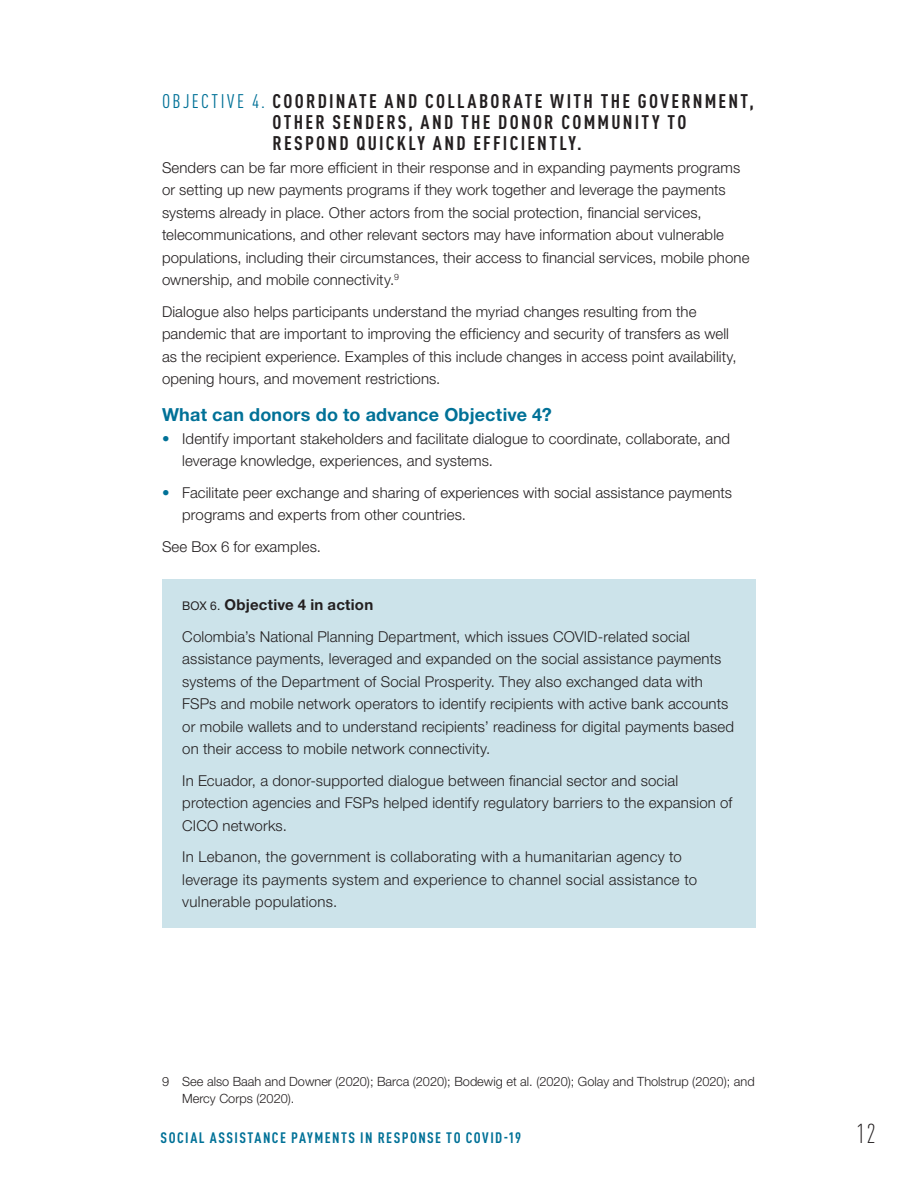
<style>
.page{position:relative;width:918px;height:1188px;background:#fff}
.page>*{position:absolute;margin:0;border:0;box-sizing:border-box;transform-origin:0 0}
.t1{font:300 condensed 27px "DIN Pro";color:#231f20}
.B_Head_with_Objectiv{font:700 condensed 19.5px/21px "DIN Pro";letter-spacing:.115em;color:#231f20}
.C_Head{font:700 18px "Helvetica Neue LT Std";letter-spacing:.01em;color:#007197}
.Body{font:300 15px/22.5px "Helvetica Neue LT Std";letter-spacing:.005em;color:#231f20}
.Box_Body{font:300 15px/22.5px "Helvetica Neue LT Std";letter-spacing:.01em;color:#231f20}
.t2{font:700 condensed 15px "DIN Pro";letter-spacing:.095em;color:#007197}
.Box_Title{font:700 15px "Helvetica Neue LT Std";letter-spacing:.015em;color:#231f20}
.Footnote{font:300 12.75px/16.5px "Helvetica Neue LT Std";color:#231f20}
.s1{font-weight:400;color:#007197}
.s2{color:#007197}
.s3{font-weight:400;font-size:12px}
</style>
<div class="page">
<div style="left:162px;top:579px;width:594px;height:349px;background:#cce3ea"></div>
<p class="B_Head_with_Objectiv" style="left:273px;top:89px;width:483px;text-indent:-110px"><span class="s1">OBJECTIVE 4.</span> COORDINATE AND COLLABORATE WITH THE GOVERNMENT,<br>OTHER SENDERS, AND THE DONOR COMMUNITY TO<br>RESPOND QUICKLY AND EFFICIENTLY.</p>
<p class="Body" style="left:162px;top:156px;width:589px">Senders can be far more efficient in their response and in expanding payments programs or setting up new payments programs if they work together and leverage the payments systems already in place. Other actors from the social protection, financial services, telecommunications, and other relevant sectors may have information about vulnerable populations, including their circumstances, their access to financial services, mobile phone ownership, and mobile connectivity.<sup>9</sup></p>
<p class="Body" style="left:162px;top:300px;width:576px">Dialogue also helps participants understand the myriad changes resulting from the pandemic that are important to improving the efficiency and security of transfers as well as the recipient experience. Examples of this include changes in access point availability, opening hours, and movement restrictions.</p>
<p class="C_Head" style="left:162px;top:404px;width:391px">What can donors do to advance Objective 4?</p>
<p class="Body" style="left:182px;top:427px;width:549px;text-indent:-20px"><span class="s2">•</span> Identify important stakeholders and facilitate dialogue to coordinate, collaborate, and leverage knowledge, experiences, and systems.</p>
<p class="Body" style="left:182px;top:481px;width:551px;text-indent:-20px"><span class="s2">•</span> Facilitate peer exchange and sharing of experiences with social assistance payments programs and experts from other countries.</p>
<p class="Body" style="left:162px;top:535px;width:161px">See Box 6 for examples.</p>
<p class="Box_Title" style="left:182px;top:596px;width:192px"><span class="s3">BOX 6.</span> Objective 4 in action</p>
<p class="Box_Body" style="left:182px;top:625px;width:553px">Colombia’s National Planning Department, which issues COVID-related social assistance payments, leveraged and expanded on the social assistance payments systems of the Department of Social Prosperity. They also exchanged data with FSPs and mobile network operators to identify recipients with active bank accounts or mobile wallets and to understand recipients’ readiness for digital payments based on their access to mobile network connectivity.</p>
<p class="Box_Body" style="left:182px;top:769px;width:552px">In Ecuador, a donor-supported dialogue between financial sector and social protection agencies and FSPs helped identify regulatory barriers to the expansion of<br>CICO networks.</p>
<p class="Box_Body" style="left:182px;top:845px;width:516px">In Lebanon, the government is collaborating with a humanitarian agency to leverage its payments system and experience to channel social assistance to vulnerable populations.</p>
<p class="Footnote" style="left:182px;top:1073px;width:574px;text-indent:-20px">9 See also Baah and Downer (2020); Barca (2020); Bodewig et al. (2020); Golay and Tholstrup (2020); and<br>Mercy Corps (2020).</p>
<p class="t2" style="left:161px;top:1126px;width:362px">SOCIAL ASSISTANCE PAYMENTS IN RESPONSE TO COVID-19</p>
<h1 class="t1" style="left:856px;top:1115px;width:21px">12</h1>
</div>
